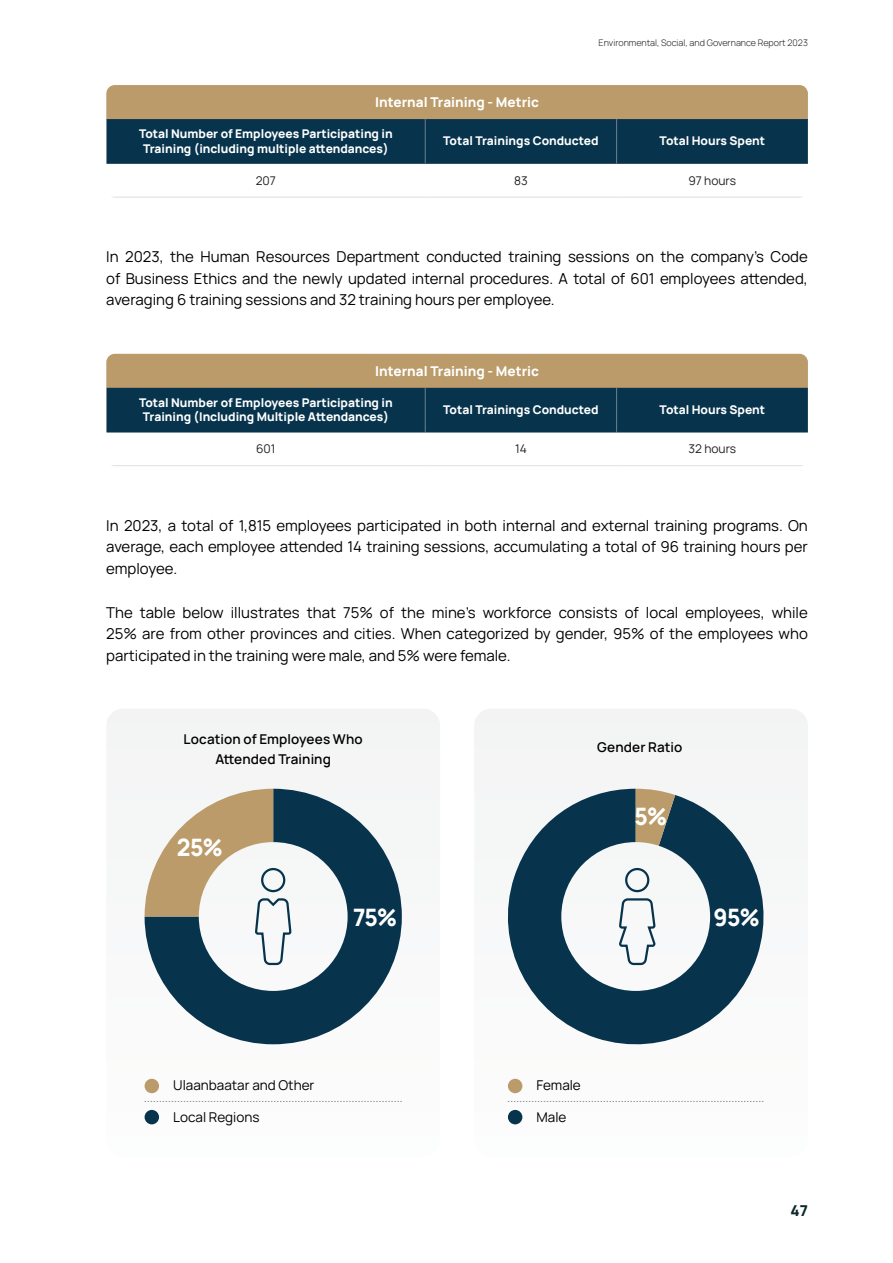
<style>
.page{position:relative;width:893px;height:1263px;background:#fff}
.page>*{position:absolute;margin:0;border:0;box-sizing:border-box;transform-origin:0 0}
.Header_Sub{font:800 24px "Manrope";color:#fff;scale:.95 1}
.Main_text{font:15px/21.8px "Manrope";color:#000;text-align:justify}
.t1{font:800 15px "Manrope";color:#0d292c}
.Main_text-2{font:600 13.5px "Manrope";letter-spacing:.01em;color:#000}
.t2{font:800 13.5px "Manrope";color:#fff}
.Main_text-3{font:13.5px "Manrope";color:#000}
.t3{font:800 12px/14.4px "Manrope";color:#fff;text-align:center}
.t4{font:12px "Manrope";color:#231f20}
.t5{font:300 9px "Manrope";color:#231f20}
</style>
<div class="page">
<div style="left:106px;top:85px;width:702px;height:34px;background:#bb9b6a"></div>
<div style="left:107px;top:119px;width:701px;height:44px;background:#07344c"></div>
<hr style="left:106px;top:163px;width:319px;height:1px;background:#07344c">
<hr style="left:425px;top:163px;width:192px;height:1px;background:#07344c">
<hr style="left:617px;top:163px;width:191px;height:1px;background:#07344c">
<hr style="left:106px;top:119px;width:1px;height:44px;background:#737c8d">
<hr style="left:425px;top:119px;width:1px;height:44px;background:#737c8d">
<hr style="left:616px;top:119px;width:1px;height:44px;background:#737c8d">
<hr style="left:106px;top:197px;width:319px;height:1px;background:#c7c8ca">
<hr style="left:425px;top:197px;width:192px;height:1px;background:#c7c8ca">
<hr style="left:617px;top:197px;width:191px;height:1px;background:#c7c8ca">
<div style="left:106px;top:354px;width:702px;height:34px;background:#bb9b6a"></div>
<div style="left:107px;top:388px;width:701px;height:44px;background:#07344c"></div>
<hr style="left:106px;top:432px;width:319px;height:1px;background:#07344c">
<hr style="left:425px;top:432px;width:192px;height:1px;background:#07344c">
<hr style="left:617px;top:432px;width:191px;height:1px;background:#07344c">
<hr style="left:106px;top:388px;width:1px;height:44px;background:#737c8d">
<hr style="left:425px;top:388px;width:1px;height:44px;background:#737c8d">
<hr style="left:616px;top:388px;width:1px;height:44px;background:#737c8d">
<hr style="left:106px;top:466px;width:319px;height:1px;background:#c7c8ca">
<hr style="left:425px;top:466px;width:192px;height:1px;background:#c7c8ca">
<hr style="left:617px;top:466px;width:191px;height:1px;background:#c7c8ca">
<svg style="left:107px;top:709px;width:333px;height:416px"></svg>
<div style="left:474px;top:709px;width:334px;height:416px;background:#f6f7f7"></div>
<svg style="left:145px;top:1101px;width:257px;height:1px"></svg>
<svg style="left:508px;top:1101px;width:255px;height:1px"></svg>
<div style="left:145px;top:1110px;width:14px;height:14px;background:#07344c;border-radius:50%"></div>
<div style="left:508px;top:1110px;width:14px;height:14px;background:#07344c;border-radius:50%"></div>
<svg style="left:145px;top:789px;width:257px;height:255px;fill:#07344c"></svg>
<svg style="left:492px;top:789px;width:287px;height:271px;fill:#f5f6f6"></svg>
<div style="left:145px;top:1079px;width:14px;height:14px;background:#bb9b6a;border-radius:50%"></div>
<div style="left:508px;top:1079px;width:14px;height:14px;background:#bb9b6a;border-radius:50%"></div>
<svg style="left:636px;top:789px;width:39px;height:57px;background:#9d8d6d"></svg>
<svg style="left:145px;top:789px;width:148px;height:177px"></svg>
<div style="left:625px;top:868px;width:24px;height:24px;border:2px solid #07344c;border-radius:50%"></div>
<svg style="left:617px;top:897px;width:40px;height:69px"></svg>
<p class="t5" style="left:599px;top:36px;width:211px">Environmental, Social, and Governance Report 2023</p>
<p class="t2" style="left:375px;top:91px;width:165px">Internal Training - Metric</p>
<p class="t3" style="left:139px;top:126px;width:255px">Total Number of Employees Participating in<br>Training (including multiple attendances)</p>
<p class="t3" style="left:443px;top:133px;width:157px">Total Trainings Conducted</p>
<p class="t3" style="left:660px;top:133px;width:107px">Total Hours Spent</p>
<p class="t4" style="left:256px;top:171px;width:22px">207</p>
<p class="t4" style="left:514px;top:171px;width:15px">83</p>
<p class="t4" style="left:688px;top:171px;width:49px">97 hours</p>
<p class="Main_text" style="left:106px;top:245px;width:703px">In 2023, the Human Resources Department conducted training sessions on the company’s Code of Business Ethics and the newly updated internal procedures. A total of 601 employees attended, averaging 6 training sessions and 32 training hours per employee.</p>
<p class="t2" style="left:375px;top:359px;width:165px">Internal Training - Metric</p>
<p class="t3" style="left:139px;top:394px;width:255px">Total Number of Employees Participating in<br>Training (Including Multiple Attendances)</p>
<p class="t3" style="left:443px;top:401px;width:157px">Total Trainings Conducted</p>
<p class="t3" style="left:660px;top:401px;width:107px">Total Hours Spent</p>
<p class="t4" style="left:256px;top:440px;width:21px">601</p>
<p class="t4" style="left:515px;top:440px;width:13px">14</p>
<p class="t4" style="left:688px;top:440px;width:49px">32 hours</p>
<p class="Main_text" style="left:106px;top:513px;width:703px">In 2023, a total of 1,815 employees participated in both internal and external training programs. On average, each employee attended 14 training sessions, accumulating a total of 96 training hours per employee.</p>
<p class="Main_text" style="left:106px;top:600px;width:703px">The table below illustrates that 75% of the mine’s workforce consists of local employees, while 25% are from other provinces and cities. When categorized by gender, 95% of the employees who participated in the training were male, and 5% were female.</p>
<p class="Main_text-2" style="left:184px;top:728px;width:181px">Location of Employees Who</p>
<p class="Main_text-2" style="left:215px;top:748px;width:117px">Attended Training</p>
<p class="Header_Sub" style="left:177px;top:826px;width:50px">25%</p>
<p class="Header_Sub" style="left:353px;top:896px;width:48px">75%</p>
<p class="Main_text-2" style="left:597px;top:736px;width:87px">Gender Ratio</p>
<p class="Header_Sub" style="left:634px;top:795px;width:36px">5%</p>
<p class="Header_Sub" style="left:714px;top:896px;width:50px">95%</p>
<p class="Main_text-3" style="left:173px;top:1074px;width:143px">Ulaanbaatar and Other</p>
<p class="Main_text-3" style="left:537px;top:1074px;width:46px">Female</p>
<p class="Main_text-3" style="left:173px;top:1107px;width:88px">Local Regions</p>
<p class="Main_text-3" style="left:537px;top:1107px;width:31px">Male</p>
<p class="t1" style="left:790px;top:1197px;width:19px">47</p>
</div>
